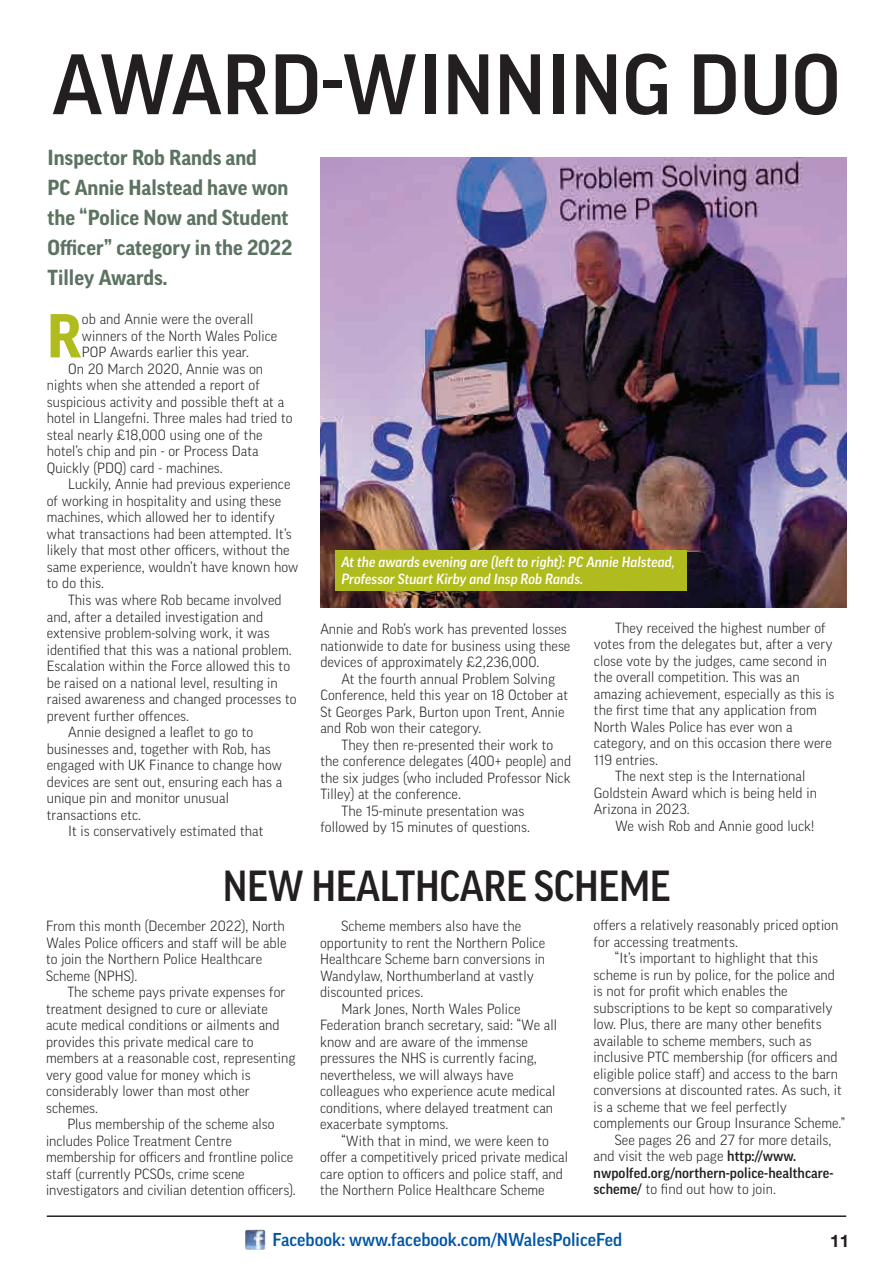
<style>
.page{position:relative;width:893px;height:1263px;background:#fff}
.page>*{position:absolute;margin:0;border:0;box-sizing:border-box;transform-origin:0 0}
.t1{font:500 82.5px "Good Pro";color:#231f20}
.t2{font:700 59.7px "Good Pro";color:#b0bb1d}
.t3{font:500 42px "Good Pro";letter-spacing:-.01em;color:#231f20;scale:.94 1}
.t4{font:700 21px/30px "Good Pro";color:#5c7361}
.t5{font:500 18px "Good Pro";color:#0155a5}
.t6{font:700 17.25px "Helvetica Neue";color:#231f20}
.t7{font:300 14.25px/16.5px "Good Pro";letter-spacing:.005em;color:#231f20}
.t8{font:italic 500 14.25px/16.5px "Good Pro";color:#fff}
.t9{font:500 14.25px "Good Pro";letter-spacing:.005em;color:#231f20}
.s1{font-weight:500}
</style>
<div class="page">
<img style="left:245px;top:1230px;width:20px;height:20px">
<hr style="left:47px;top:1215px;width:799px;height:2px;background:#231f20">
<img style="left:321px;top:157px;width:525px;height:451px">
<div style="left:336px;top:550px;width:351px;height:41px;background:#b0bb1d"></div>
<h1 class="t1" style="left:52px;top:38px;width:790px">AWARD-WINNING DUO</h1>
<h3 class="t4" style="left:48px;top:142px;width:246px">Inspector Rob Rands and<br>PC Annie Halstead have won the “Police Now and Student<br>Officer” category in the 2022<br>Tilley Awards.</h3>
<h2 class="t2" style="left:47px;top:302px;width:36px">R</h2>
<p class="t7" style="left:82px;top:311px;width:173px">ob and Annie were the overall</p>
<p class="t7" style="left:82px;top:328px;width:197px">winners of the North Wales Police</p>
<p class="t7" style="left:82px;top:344px;width:169px">POP Awards earlier this year.</p>
<p class="t7" style="left:68px;top:361px;width:197px">On 20 March 2020, Annie was on</p>
<p class="t7" style="left:47px;top:377px;width:215px">nights when she attended a report of</p>
<p class="t7" style="left:47px;top:394px;width:239px">suspicious activity and possible theft at a</p>
<p class="t7" style="left:47px;top:410px;width:247px">hotel in Llangefni. Three males had tried to</p>
<p class="t7" style="left:47px;top:427px;width:217px">steal nearly £18,000 using one of the</p>
<p class="t7" style="left:47px;top:443px;width:213px">hotel’s chip and pin - or Process Data</p>
<p class="t7" style="left:47px;top:460px;width:178px">Quickly (PDQ) card - machines.</p>
<p class="t7" style="left:68px;top:476px;width:224px">Luckily, Annie had previous experience</p>
<p class="t7" style="left:47px;top:493px;width:236px">of working in hospitality and using these</p>
<p class="t7" style="left:47px;top:509px;width:230px">machines, which allowed her to identify</p>
<p class="t7" style="left:47px;top:526px;width:246px">what transactions had been attempted. It’s</p>
<p class="t7" style="left:47px;top:542px;width:244px">likely that most other officers, without the</p>
<p class="t7" style="left:47px;top:559px;width:253px">same experience, wouldn’t have known how</p>
<p class="t7" style="left:47px;top:575px;width:59px">to do this.</p>
<p class="t7" style="left:68px;top:592px;width:215px">This was where Rob became involved</p>
<p class="t7" style="left:47px;top:608px;width:218px">and, after a detailed investigation and</p>
<p class="t7" style="left:47px;top:625px;width:224px">extensive problem-solving work, it was</p>
<p class="t7" style="left:47px;top:641px;width:246px">identified that this was a national problem.</p>
<p class="t7" style="left:47px;top:658px;width:245px">Escalation within the Force allowed this to</p>
<p class="t7" style="left:47px;top:674px;width:232px">be raised on a national level, resulting in</p>
<p class="t7" style="left:47px;top:691px;width:251px">raised awareness and changed processes to</p>
<p class="t7" style="left:47px;top:707px;width:144px">prevent further offences.</p>
<p class="t7" style="left:68px;top:724px;width:187px">Annie designed a leaflet to go to</p>
<p class="t7" style="left:47px;top:740px;width:226px">businesses and, together with Rob, has</p>
<p class="t7" style="left:47px;top:757px;width:237px">engaged with UK Finance to change how</p>
<p class="t7" style="left:47px;top:773px;width:237px">devices are sent out, ensuring each has a</p>
<p class="t7" style="left:47px;top:790px;width:184px">unique pin and monitor unusual</p>
<p class="t7" style="left:47px;top:806px;width:96px">transactions etc.</p>
<p class="t7" style="left:68px;top:823px;width:197px">It is conservatively estimated that</p>
<p class="t8" style="left:341px;top:554px;width:335px">At the awards evening are (left to right): PC Annie Halstead,<br>Professor Stuart Kirby and Insp Rob Rands.</p>
<p class="t7" style="left:320px;top:621px;width:252px">Annie and Rob’s work has prevented losses nationwide to date for business using these devices of approximately £2,236,000.</p>
<p class="t7" style="left:320px;top:670px;width:249px;text-indent:21px">At the fourth annual Problem Solving Conference, held this year on 18 October at St Georges Park, Burton upon Trent, Annie and Rob won their category.</p>
<p class="t7" style="left:342px;top:736px;width:213px">They then re-presented their work to</p>
<p class="t7" style="left:320px;top:753px;width:252px">the conference delegates (400+ people) and</p>
<p class="t7" style="left:320px;top:769px;width:252px">the six judges (who included Professor Nick</p>
<p class="t7" style="left:320px;top:786px;width:142px">Tilley) at the conference.</p>
<p class="t7" style="left:342px;top:802px;width:184px">The 15-minute presentation was</p>
<p class="t7" style="left:320px;top:819px;width:211px">followed by 15 minutes of questions.</p>
<p class="t7" style="left:615px;top:619px;width:212px">They received the highest number of</p>
<p class="t7" style="left:594px;top:636px;width:240px">votes from the delegates but, after a very</p>
<p class="t7" style="left:594px;top:652px;width:235px">close vote by the judges, came second in</p>
<p class="t7" style="left:594px;top:669px;width:207px">the overall competition. This was an</p>
<p class="t7" style="left:594px;top:685px;width:242px">amazing achievement, especially as this is</p>
<p class="t7" style="left:594px;top:702px;width:224px">the first time that any application from</p>
<p class="t7" style="left:594px;top:718px;width:200px">North Wales Police has ever won a</p>
<p class="t7" style="left:594px;top:735px;width:239px">category, and on this occasion there were</p>
<p class="t7" style="left:594px;top:751px;width:66px">119 entries.</p>
<p class="t7" style="left:615px;top:768px;width:192px">The next step is the International</p>
<p class="t7" style="left:594px;top:784px;width:225px">Goldstein Award which is being held in</p>
<p class="t7" style="left:594px;top:801px;width:97px">Arizona in 2023.</p>
<p class="t7" style="left:615px;top:817px;width:201px">We wish Rob and Annie good luck!</p>
<h3 class="t3" style="left:223px;top:862px;width:478px">NEW HEALTHCARE SCHEME</h3>
<p class="t7" style="left:46px;top:918px;width:242px">From this month (December 2022), North Wales Police officers and staff will be able to join the Northern Police Healthcare Scheme (NPHS).</p>
<p class="t7" style="left:46px;top:984px;width:251px;text-indent:21px">The scheme pays private expenses for treatment designed to cure or alleviate acute medical conditions or ailments and provides this private medical care to members at a reasonable cost, representing very good value for money which is considerably lower than most other schemes.</p>
<p class="t7" style="left:46px;top:1116px;width:251px;text-indent:21px">Plus membership of the scheme also includes Police Treatment Centre membership for officers and frontline police staff (currently PCSOs, crime scene investigators and civilian detention officers).</p>
<p class="t7" style="left:341px;top:918px;width:182px">Scheme members also have the</p>
<p class="t7" style="left:320px;top:934px;width:227px">opportunity to rent the Northern Police</p>
<p class="t7" style="left:320px;top:951px;width:227px">Healthcare Scheme barn conversions in</p>
<p class="t7" style="left:320px;top:967px;width:215px">Wandylaw, Northumberland at vastly</p>
<p class="t7" style="left:320px;top:984px;width:105px">discounted prices.</p>
<p class="t7" style="left:341px;top:1000px;width:181px">Mark Jones, North Wales Police</p>
<p class="t7" style="left:320px;top:1017px;width:238px">Federation branch secretary, said: “We all</p>
<p class="t7" style="left:320px;top:1033px;width:209px">know and are aware of the immense</p>
<p class="t7" style="left:320px;top:1050px;width:218px">pressures the NHS is currently facing,</p>
<p class="t7" style="left:320px;top:1066px;width:195px">nevertheless, we will always have</p>
<p class="t7" style="left:320px;top:1083px;width:237px">colleagues who experience acute medical</p>
<p class="t7" style="left:320px;top:1099px;width:235px">conditions, where delayed treatment can</p>
<p class="t7" style="left:320px;top:1116px;width:130px">exacerbate symptoms.</p>
<p class="t7" style="left:341px;top:1132px;width:209px">“With that in mind, we were keen to</p>
<p class="t7" style="left:320px;top:1149px;width:250px">offer a competitively priced private medical</p>
<p class="t7" style="left:320px;top:1165px;width:245px">care option to officers and police staff, and</p>
<p class="t7" style="left:320px;top:1182px;width:226px">the Northern Police Healthcare Scheme</p>
<p class="t7" style="left:594px;top:917px;width:246px">offers a relatively reasonably priced option for accessing treatments.</p>
<p class="t7" style="left:615px;top:950px;width:205px">“It’s important to highlight that this</p>
<p class="t7" style="left:594px;top:966px;width:243px">scheme is run by police, for the police and</p>
<p class="t7" style="left:594px;top:983px;width:196px">is not for profit which enables the</p>
<p class="t7" style="left:594px;top:999px;width:240px">subscriptions to be kept so comparatively</p>
<p class="t7" style="left:594px;top:1016px;width:230px">low. Plus, there are many other benefits</p>
<p class="t7" style="left:594px;top:1032px;width:220px">available to scheme members, such as</p>
<p class="t7" style="left:594px;top:1049px;width:246px">inclusive PTC membership (for officers and</p>
<p class="t7" style="left:594px;top:1065px;width:246px">eligible police staff) and access to the barn</p>
<p class="t7" style="left:594px;top:1082px;width:250px">conversions at discounted rates. As such, it</p>
<p class="t7" style="left:594px;top:1098px;width:195px">is a scheme that we feel perfectly</p>
<p class="t7" style="left:594px;top:1115px;width:253px">complements our Group Insurance Scheme.”</p>
<p class="t7" style="left:615px;top:1131px;width:218px">See pages 26 and 27 for more details,</p>
<p class="t7" style="left:594px;top:1148px;width:204px">and visit the web page <span class="s1">http://www.</span></p>
<p class="t9" style="left:594px;top:1164px;width:241px">nwpolfed.org/northern-police-healthcare-</p>
<p class="t7" style="left:594px;top:1181px;width:184px"><span class="s1">scheme/</span> to find out how to join.</p>
<p class="t5" style="left:272px;top:1229px;width:351px">Facebook: www.facebook.com/NWalesPoliceFed</p>
<p class="t6" style="left:830px;top:1227px;width:21px">11</p>
</div>
